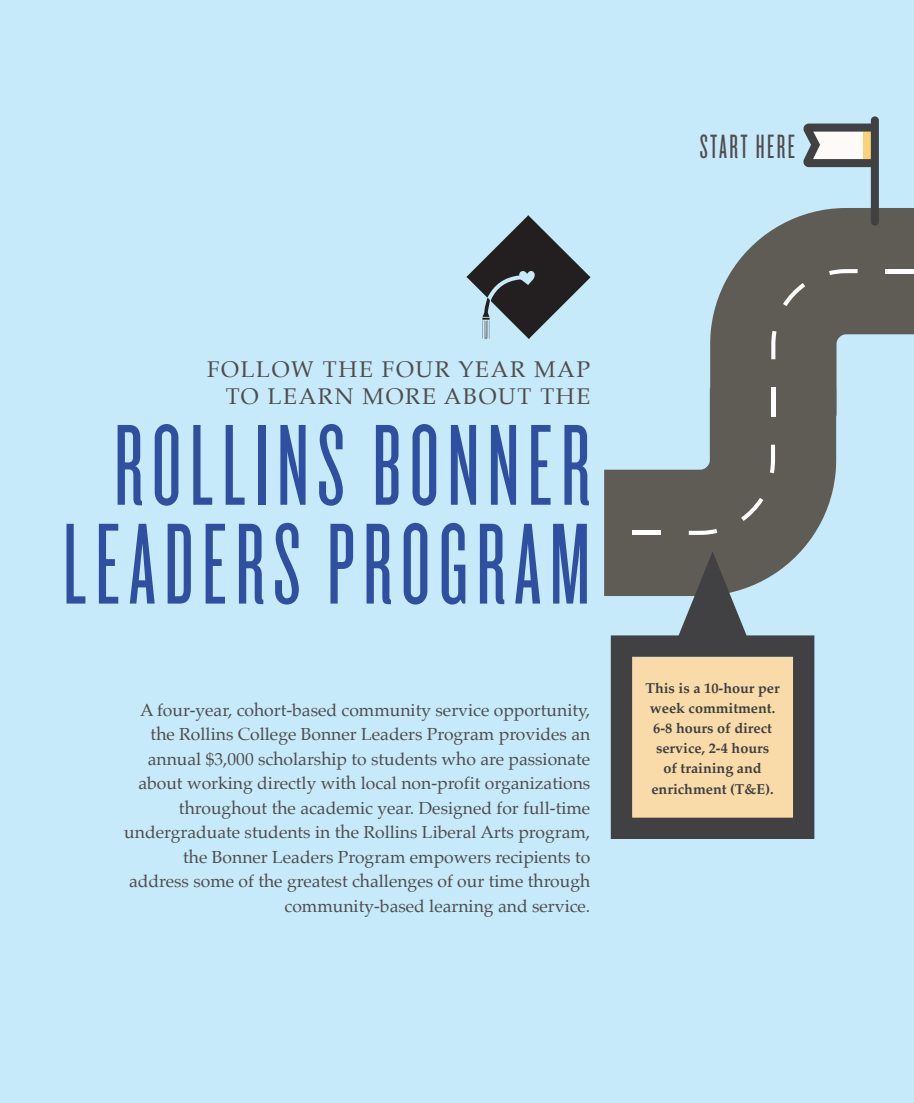
<style>
.page{position:relative;width:914px;height:1103px;background:#fff}
.page>*{position:absolute;margin:0;border:0;box-sizing:border-box;transform-origin:0 0}
.t1{font:119.7px/98.7px "Knockout HTF26 Junior Flyweight";letter-spacing:.07em;color:#304fa0;text-align:center}
.t2{font:35px "Knockout HTF26 Junior Flyweight";letter-spacing:.07em;color:#4f4c4e}
.t3{font:22.75px "Palatino";letter-spacing:.07em;color:#4f4c4e}
.t4{font:17.5px/24.5px "Palatino";color:#4f4c4e;text-align:right}
.t5{font:700 14.35px/20.1px "Palatino";color:#3e3e3f;text-align:center}
</style>
<div class="page">
<div style="left:0;top:0;width:914px;height:1102px;background:#c6eafa"></div>
<svg style="left:710px;top:208px;width:204px;height:208px;fill:#5e5c54"></svg>
<hr style="left:771px;top:387px;width:4px;height:29px;background:#fff">
<svg style="left:771px;top:331px;width:5px;height:28px"></svg>
<svg style="left:783px;top:283px;width:22px;height:23px"></svg>
<svg style="left:829px;top:269px;width:28px;height:6px"></svg>
<hr style="left:885px;top:269px;width:29px;height:4px;background:#fff">
<svg style="left:604px;top:388px;width:232px;height:208px;fill:#5e5c54"></svg>
<hr style="left:771px;top:388px;width:4px;height:28px;background:#fff">
<svg style="left:769px;top:445px;width:6px;height:28px"></svg>
<svg style="left:741px;top:498px;width:22px;height:23px"></svg>
<svg style="left:688px;top:529px;width:29px;height:6px"></svg>
<hr style="left:632px;top:531px;width:28px;height:4px;background:#fff">
<svg style="left:803px;top:116px;width:75px;height:110px"></svg>
<svg style="left:610px;top:551px;width:204px;height:288px;background:#a89f8b"></svg>
<svg style="left:466px;top:215px;width:124px;height:124px"></svg>
<p class="t2" style="left:699px;top:129px;width:97px">START HERE</p>
<p class="t3" style="left:207px;top:350px;width:385px">FOLLOW THE FOUR YEAR MAP</p>
<p class="t3" style="left:226px;top:377px;width:366px">TO LEARN MORE ABOUT THE</p>
<p class="t1" style="left:63px;top:419px;width:529px">ROLLINS BONNER<br>LEADERS PROGRAM</p>
<p class="t4" style="left:124px;top:697px;width:467px">A four-year, cohort-based community service opportunity, the Rollins College Bonner Leaders Program provides an annual $3,000 scholarship to students who are passionate about working directly with local non-profit organizations throughout the academic year. Designed for full-time undergraduate students in the Rollins Liberal Arts program, the Bonner Leaders Program empowers recipients to address some of the greatest challenges of our time through community-based learning and service.</p>
<p class="t5" style="left:645px;top:677px;width:136px">This is a 10-hour per week commitment.<br>6-8 hours of direct service, 2-4 hours<br>of training and enrichment (T&amp;E).</p>
</div>
